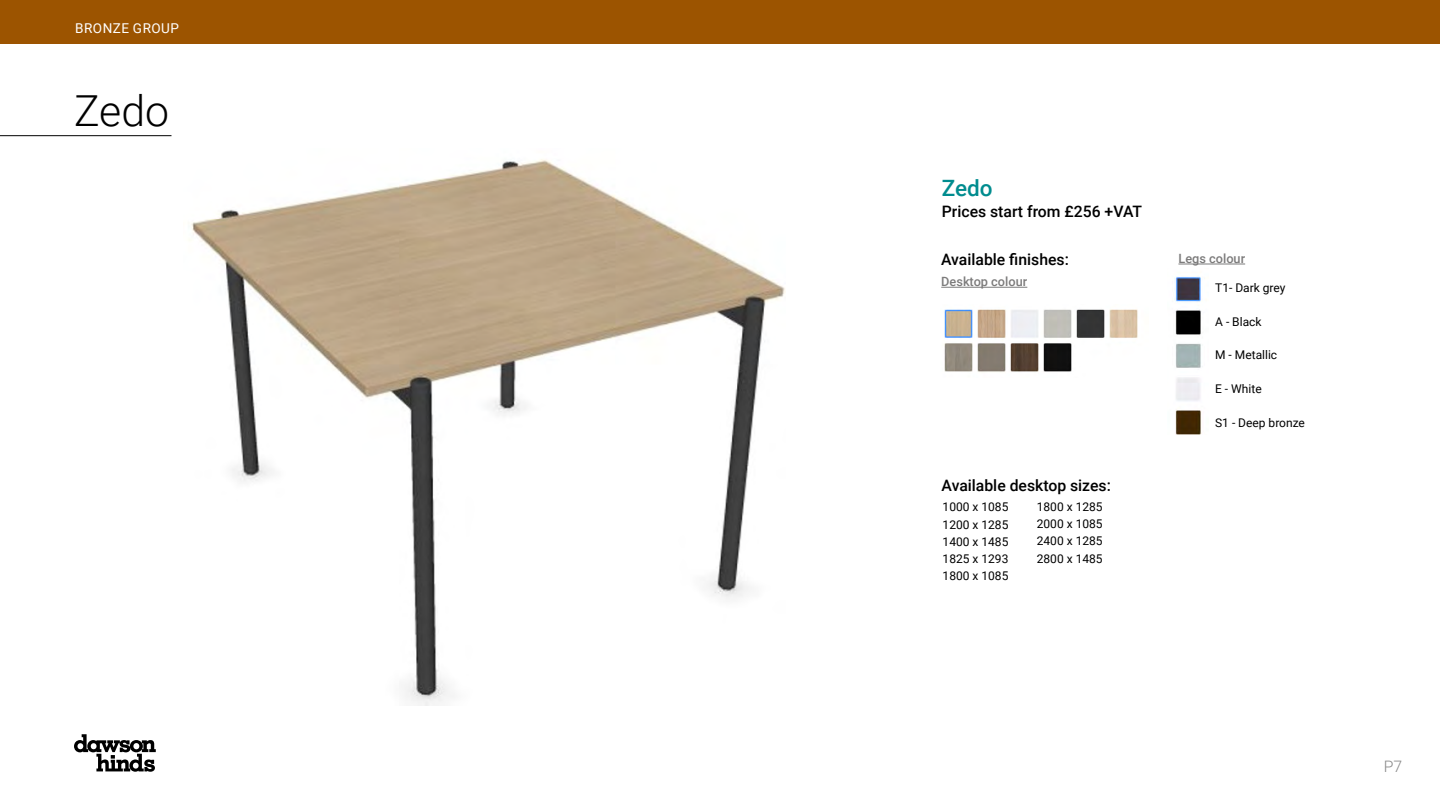
<style>
.page{position:relative;width:1440px;height:810px;background:#fff}
.page>*{position:absolute;margin:0;border:0;box-sizing:border-box;transform-origin:0 0}
.t1{font:300 42.75px "Roboto";color:#000}
.t2{font:500 22.5px "Roboto";color:#008c8f}
.t3{font:500 15.75px "Roboto";color:#000}
.t4{font:300 15.75px "Roboto";color:#878787}
.t5{font:13.58px "Roboto";letter-spacing:.035em;color:#fff}
.t6{font:500 12.75px "Roboto";color:#7c7b7b}
.t7{font:12px/17.2px "Roboto";color:#000;text-align:justify}
</style>
<div class="page">
<svg style="left:74px;top:734px;width:82px;height:38px"></svg>
<div style="left:0;top:0;width:1440px;height:44px;background:#9c5400"></div>
<hr style="left:0;top:135px;width:171px;height:1px;background:#000">
<img style="left:189px;top:159px;width:596px;height:546px">
<hr style="left:1178px;top:264px;width:67px;height:1px;background:#7c7b7b">
<hr style="left:941px;top:287px;width:86px;height:1px;background:#7c7b7b">
<img style="left:1174px;top:276px;width:28px;height:159px">
<img style="left:944px;top:309px;width:194px;height:63px">
<p class="t5" style="left:75px;top:19px;width:105px">BRONZE GROUP</p>
<h1 class="t1" style="left:74px;top:81px;width:96px">Zedo</h1>
<h2 class="t2" style="left:942px;top:172px;width:52px">Zedo</h2>
<h3 class="t3" style="left:942px;top:201px;width:202px">Prices start from £256 +VAT</h3>
<h3 class="t3" style="left:941px;top:249px;width:129px">Available finishes:</h3>
<p class="t6" style="left:1178px;top:250px;width:68px">Legs colour</p>
<p class="t7" style="left:1215px;top:279px;width:72px">T1- Dark grey</p>
<p class="t7" style="left:1215px;top:312px;width:48px">A - Black</p>
<p class="t7" style="left:1215px;top:346px;width:64px">M - Metallic</p>
<p class="t7" style="left:1215px;top:380px;width:48px">E - White</p>
<p class="t7" style="left:1215px;top:414px;width:91px">S1 - Deep bronze</p>
<p class="t6" style="left:941px;top:273px;width:88px">Desktop colour</p>
<h3 class="t3" style="left:942px;top:474px;width:171px">Available desktop sizes:</h3>
<p class="t7" style="left:943px;top:498px;width:67px">1000 x 1085<br>1200 x 1285<br>1400 x 1485<br>1825 x 1293<br>1800 x 1085</p>
<p class="t7" style="left:1037px;top:498px;width:67px">1800 x 1285<br>2000 x 1085<br>2400 x 1285<br>2800 x 1485</p>
<h3 class="t4" style="left:1384px;top:756px;width:20px">P7</h3>
</div>
